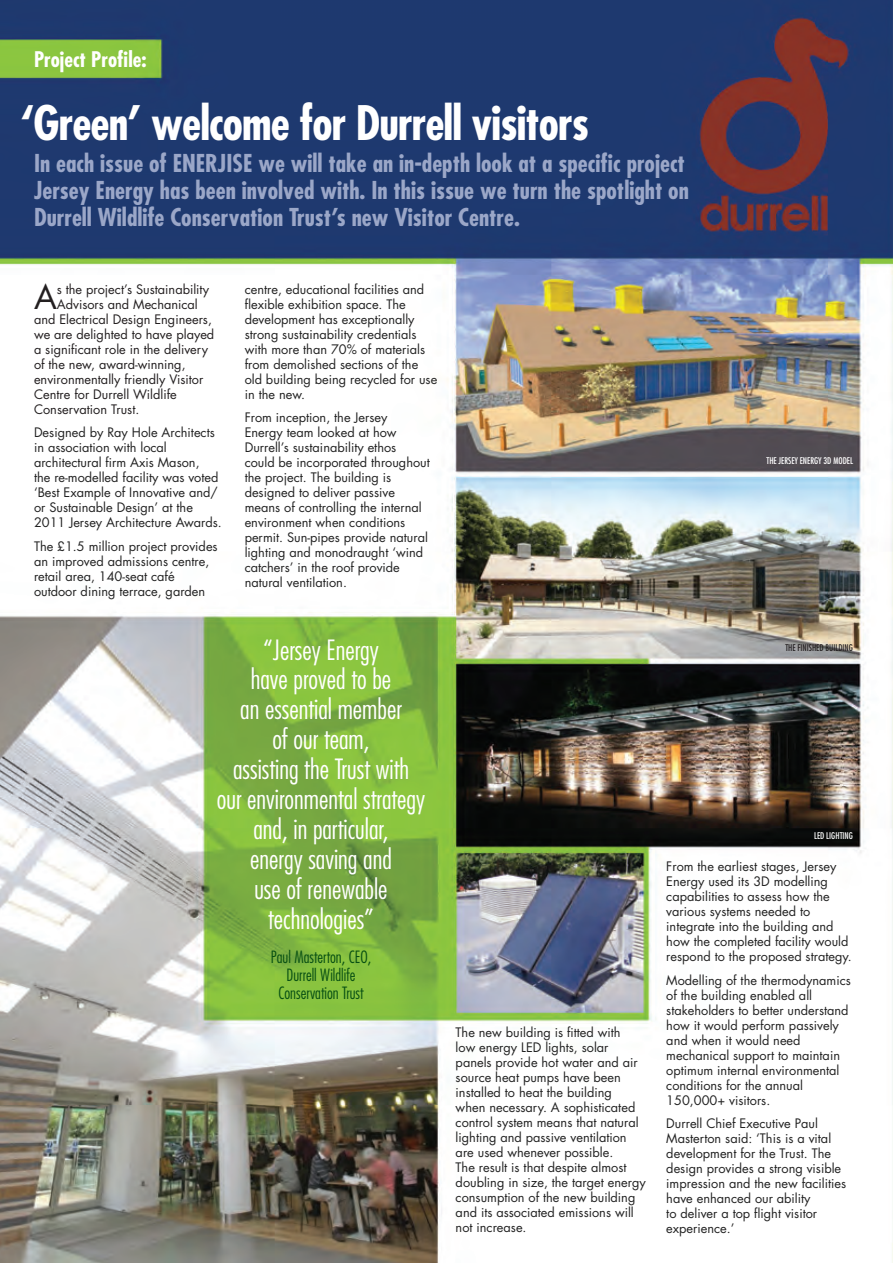
<style>
.page{position:relative;width:893px;height:1263px;background:#fff}
.page>*{position:absolute;margin:0;border:0;box-sizing:border-box;transform-origin:0 0}
.t1{font:700 condensed 46.35px "Futura";letter-spacing:-.02em;color:#fff}
.t2{font:32.7px "Futura";color:#231f20}
.t3{font:300 condensed 27.15px/29.8px "Futura";color:#fff;text-align:center}
.t4{font:700 condensed 24px/27px "Futura";color:#9ba7c8}
.t5{font:700 condensed 21px "Futura";color:#fff}
.t6{font:300 condensed 16.5px/18px "Futura";color:#085013;text-align:center}
.t7{font:12.75px/15px "Futura";color:#222}
.t8{font:12.75px "Futura";color:#231f20}
.t9{font:condensed 9px "Futura";color:#fff}
.t10{font:condensed 9px "Futura";color:#231f20}
</style>
<div class="page">
<img style="left:0;top:0;width:893px;height:1263px">
<h3 class="t5" style="left:34px;top:45px;width:114px">Project Profile:</h3>
<h1 class="t1" style="left:21px;top:93px;width:570px">‘Green’ welcome for Durrell visitors</h1>
<h3 class="t4" style="left:34px;top:149px;width:656px">In each issue of ENE RJISE we will take an in-depth look at a specific project<br>Jersey Energy has been involved with. In this issue we turn the spotlight on<br>Durrell Wildlife Conservation Trust’s new Visitor Centre.</h3>
<h2 class="t2" style="left:34px;top:274px;width:24px">A</h2>
<p class="t8" style="left:57px;top:280px;width:154px">s the project’s Sustainability</p>
<p class="t8" style="left:57px;top:295px;width:143px">Advisors and Mechanical</p>
<p class="t8" style="left:34px;top:310px;width:179px">and Electrical Design Engineers,</p>
<p class="t8" style="left:34px;top:325px;width:182px">we are delighted to have played</p>
<p class="t8" style="left:34px;top:340px;width:176px">a significant role in the delivery</p>
<p class="t8" style="left:34px;top:355px;width:153px">of the new, award-winning,</p>
<p class="t8" style="left:34px;top:370px;width:171px">environmentally friendly Visitor</p>
<p class="t8" style="left:34px;top:385px;width:144px">Centre for Durrell Wildlife</p>
<p class="t8" style="left:34px;top:400px;width:107px">Conservation Trust.</p>
<p class="t7" style="left:34px;top:425px;width:189px">Designed by Ray Hole Architects in association with local architectural firm Axis Mason,<br>the re-modelled facility was voted ‘Best Example of Innovative and/ or Sustainable Design’ at the<br>2011 Jersey Architecture Awards.</p>
<p class="t7" style="left:34px;top:538px;width:185px">The £1.5 million project provides an improved admissions centre, retail area, 140-seat café outdoor dining terrace, garden</p>
<p class="t7" style="left:245px;top:281px;width:194px">centre, educational facilities and flexible exhibition space. The development has exceptionally strong sustainability credentials with more than 70% of materials from demolished sections of the old building being recycled for use in the new.</p>
<p class="t7" style="left:245px;top:410px;width:187px">From inception, the Jersey<br>Energy team looked at how<br>Durrell’s sustainability ethos<br>could be incorporated throughout the project. The building is designed to deliver passive means of controlling the internal environment when conditions permit. Sun-pipes provide natural lighting and monodraught ‘wind catchers’ in the roof provide natural ventilation.</p>
<p class="t9" style="left:766px;top:455px;width:88px">THE JERSEY ENERGY 3D MODEL</p>
<h3 class="t3" style="left:217px;top:634px;width:210px">“Jersey Energy<br>have proved to be<br>an essential member<br>of our team,<br>assisting the Trust with<br>our environmental strategy and, in particular,<br>energy saving and<br>use of renewable technologies”</h3>
<p class="t6" style="left:271px;top:948px;width:102px">Paul Masterton, CEO,<br>Durrell Wildlife<br>Conservation Trust</p>
<p class="t10" style="left:785px;top:642px;width:69px">THE FINISHED BUILDING</p>
<p class="t7" style="left:456px;top:1024px;width:192px">The new building is fitted with<br>low energy LED lights, solar panels provide hot water and air source heat pumps have been installed to heat the building<br>when necessary. A sophisticated control system means that natural lighting and passive ventilation are used whenever possible.<br>The result is that despite almost doubling in size, the target energy consumption of the new building and its associated emissions will not increase.</p>
<p class="t9" style="left:814px;top:830px;width:40px">LED LIGHTING</p>
<p class="t7" style="left:666px;top:859px;width:187px">From the earliest stages, Jersey<br>Energy used its 3D modelling capabilities to assess how the various systems needed to integrate into the building and how the completed facility would respond to the proposed strategy.</p>
<p class="t7" style="left:666px;top:972px;width:186px">Modelling of the thermodynamics of the building enabled all stakeholders to better understand how it would perform passively and when it would need mechanical support to maintain optimum internal environmental conditions for the annual<br>150,000+ visitors.</p>
<p class="t7" style="left:666px;top:1116px;width:181px">Durrell Chief Executive Paul<br>Masterton said: ‘This is a vital development for the Trust. The design provides a strong visible impression and the new facilities have enhanced our ability<br>to deliver a top flight visitor experience.’</p>
</div>
